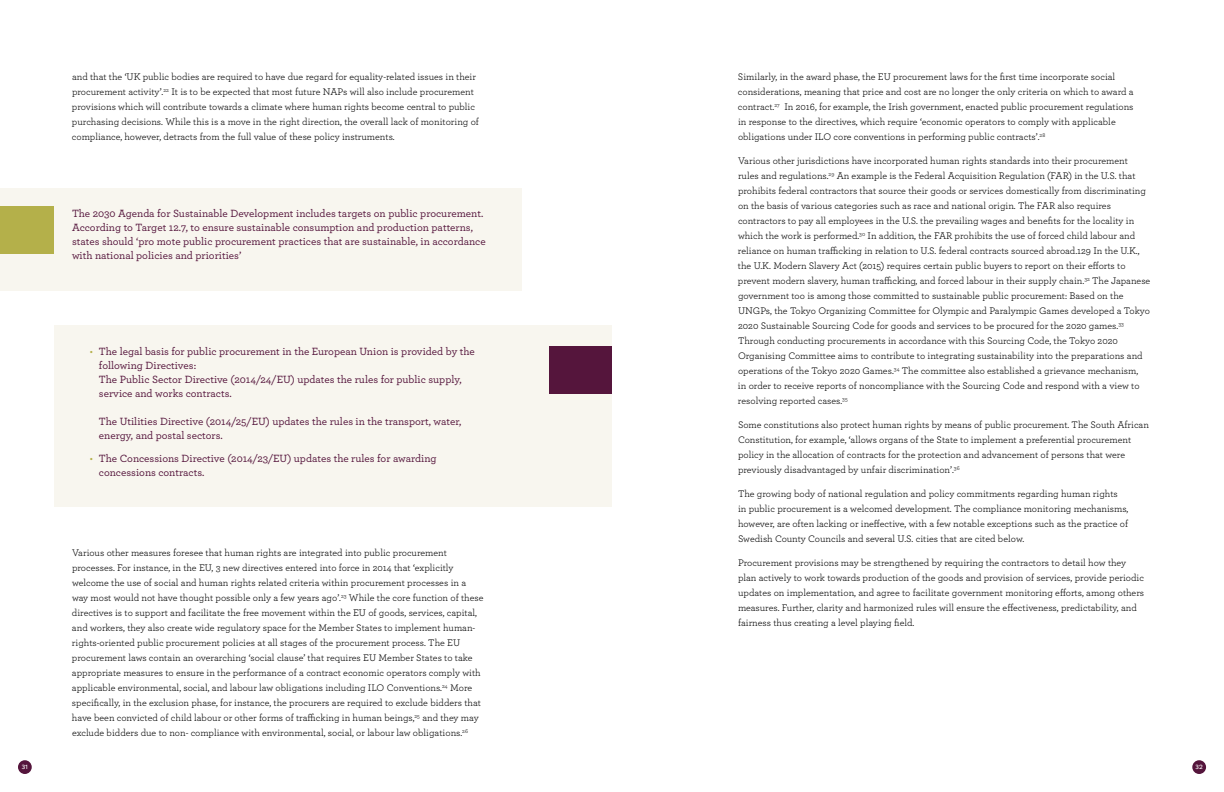
<style>
.page{position:relative;width:1224px;height:792px;background:#fff}
.page>*{position:absolute;margin:0;border:0;box-sizing:border-box;transform-origin:0 0}
.t1{font:500 11px/14px "Archer";color:#55153c}
.t2{font:10px/15px "Archer";color:#000}
.t3{font:600 6px "Amsi Pro";color:#fff}
.s1{color:#b4b04a}
</style>
<div class="page">
<div style="left:1192px;top:760px;width:14px;height:14px;background:#55153c;border-radius:50%"></div>
<div style="left:18px;top:760px;width:14px;height:14px;background:#55153c;border-radius:50%"></div>
<div style="left:54px;top:325px;width:558px;height:182px;background:#f8f6ef"></div>
<div style="left:0;top:188px;width:522px;height:102px;background:#f8f6ef"></div>
<div style="left:0;top:206px;width:54px;height:48px;background:#b4b04a"></div>
<div style="left:549px;top:346px;width:63px;height:48px;background:#55153c"></div>
<p class="t2" style="left:72px;top:69px;width:408px">and that the ‘UK public bodies are required to have due regard for equality-related issues in their procurement activity’.<sup>22</sup> It is to be expected that most future NAPs will also include procurement provisions which will contribute towards a climate where human rights become central to public purchasing decisions. While this is a move in the right direction, the overall lack of monitoring of compliance, however, detracts from the full value of these policy instruments.</p>
<p class="t1" style="left:72px;top:206px;width:415px">The 2030 Agenda for Sustainable Development includes targets on public procurement.<br>According to Target 12.7, to ensure sustainable consumption and production patterns, states should ‘pro mote public procurement practices that are sustainable, in accordance with national policies and priorities’</p>
<p class="t1" style="left:99px;top:344px;width:377px;text-indent:-9px"><span class="s1">•</span> The legal basis for public procurement in the European Union is provided by the following Directives:<br>The Public Sector Directive (2014/24/EU) updates the rules for public supply, service and works contracts.</p>
<p class="t1" style="left:99px;top:414px;width:364px">The Utilities Directive (2014/25/EU) updates the rules in the transport, water, energy, and postal sectors.</p>
<p class="t1" style="left:99px;top:451px;width:339px;text-indent:-9px"><span class="s1">•</span> The Concessions Directive (2014/23/EU) updates the rules for awarding concessions contracts.</p>
<p class="t2" style="left:72px;top:545px;width:413px">Various other measures foresee that human rights are integrated into public procurement processes. For instance, in the EU, 3 new directives entered into force in 2014 that ‘explicitly welcome the use of social and human rights related criteria within procurement processes in a way most would not have thought possible only a few years ago’.<sup>23</sup> While the core function of these directives is to support and facilitate the free movement within the EU of goods, services, capital, and workers, they also create wide regulatory space for the Member States to implement human&shy;rights-oriented public procurement policies at all stages of the procurement process. The EU procurement laws contain an overarching ‘social clause’ that requires EU Member States to take appropriate measures to ensure in the performance of a contract economic operators comply with applicable environmental, social, and labour law obligations including ILO Conventions.<sup>24</sup> More specifically, in the exclusion phase, for instance, the procurers are required to exclude bidders that have been convicted of child labour or other forms of trafficking in human beings,<sup>25</sup> and they may exclude bidders due to non- compliance with environmental, social, or labour law obligations.<sup>26</sup></p>
<p class="t2" style="left:738px;top:69px;width:397px">Similarly, in the award phase, the EU procurement laws for the first time incorporate social considerations, meaning that price and cost are no longer the only criteria on which to award a contract.<sup>27</sup> In 2016, for example, the Irish government, enacted public procurement regulations in response to the directives, which require ‘economic operators to comply with applicable obligations under ILO core conventions in performing public contracts’.<sup>28</sup></p>
<p class="t2" style="left:738px;top:153px;width:414px">Various other jurisdictions have incorporated human rights standards into their procurement rules and regulations.<sup>29</sup> An example is the Federal Acquisition Regulation (FAR) in the U.S. that prohibits federal contractors that source their goods or services domestically from discriminating on the basis of various categories such as race and national origin. The FAR also requires contractors to pay all employees in the U.S. the prevailing wages and benefits for the locality in which the work is performed.<sup>30</sup> In addition, the FAR prohibits the use of forced child labour and reliance on human trafficking in relation to U.S. federal contracts sourced abroad.129 In the U.K., the U.K. Modern Slavery Act (2015) requires certain public buyers to report on their efforts to prevent modern slavery, human trafficking, and forced labour in their supply chain.<sup>32</sup> The Japanese government too is among those committed to sustainable public procurement: Based on the UNGPs, the Tokyo Organizing Committee for Olympic and Paralympic Games developed a Tokyo 2020 Sustainable Sourcing Code for goods and services to be procured for the 2020 games.<sup>33<br></sup>Through conducting procurements in accordance with this Sourcing Code, the Tokyo 2020<br>Organising Committee aims to contribute to integrating sustainability into the preparations and operations of the Tokyo 2020 Games.<sup>34</sup> The committee also established a grievance mechanism,<br>in order to receive reports of noncompliance with the Sourcing Code and respond with a view to resolving reported cases.<sup>35</sup></p>
<p class="t2" style="left:738px;top:417px;width:412px">Some constitutions also protect human rights by means of public procurement. The South African Constitution, for example, ‘allows organs of the State to implement a preferential procurement policy in the allocation of contracts for the protection and advancement of persons that were previously disadvantaged by unfair discrimination’.<sup>36</sup></p>
<p class="t2" style="left:738px;top:486px;width:392px">The growing body of national regulation and policy commitments regarding human rights in public procurement is a welcomed development. The compliance monitoring mechanisms, however, are often lacking or ineffective, with a few notable exceptions such as the practice of Swedish County Councils and several U.S. cities that are cited below.</p>
<p class="t2" style="left:738px;top:555px;width:408px">Procurement provisions may be strengthened by requiring the contractors to detail how they plan actively to work towards production of the goods and provision of services, provide periodic updates on implementation, and agree to facilitate government monitoring efforts, among others measures. Further, clarity and harmonized rules will ensure the effectiveness, predictability, and fairness thus creating a level playing field.</p>
<p class="t3" style="left:22px;top:763px;width:8px">31</p>
<p class="t3" style="left:1196px;top:763px;width:9px">32</p>
</div>
